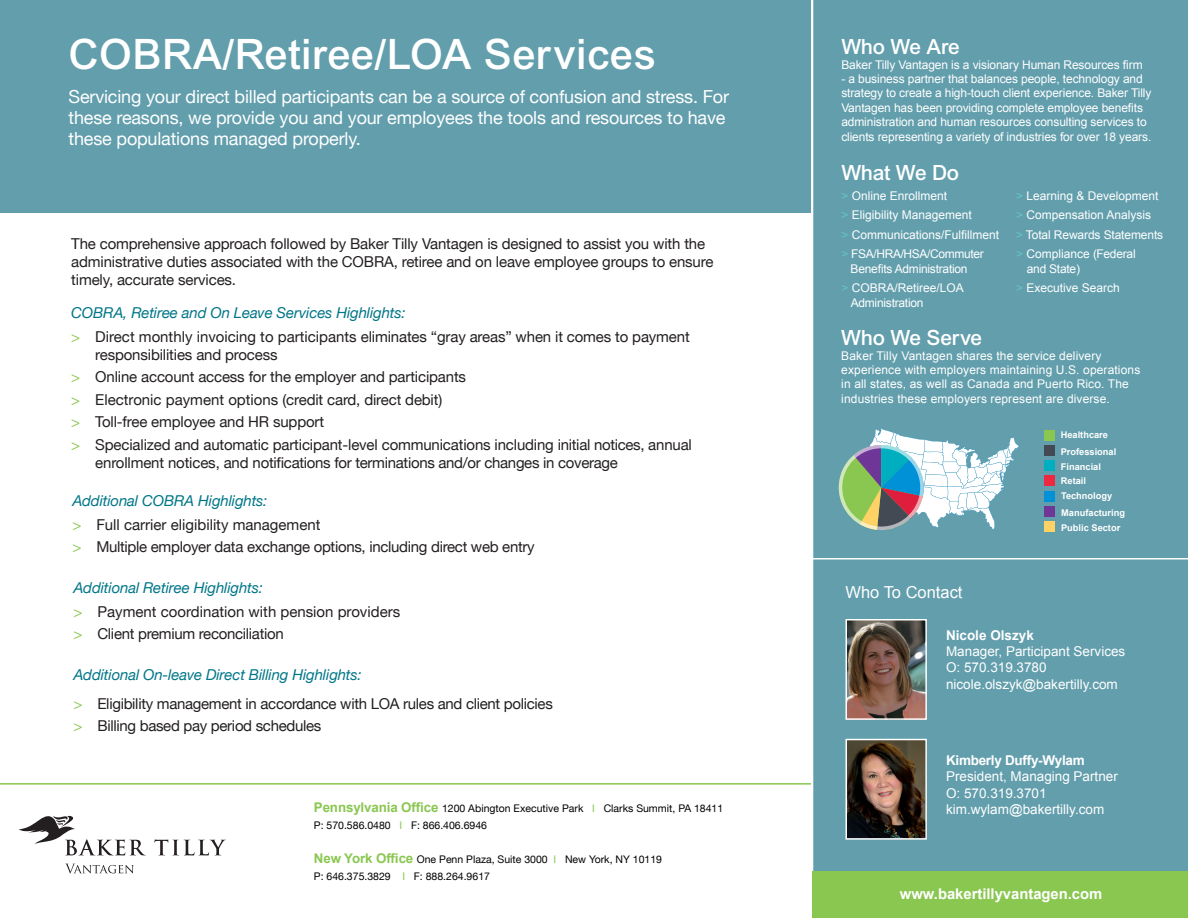
<style>
.page{position:relative;width:1188px;height:918px;background:#fff}
.page>*{position:absolute;margin:0;border:0;box-sizing:border-box;transform-origin:0 0}
.t1{font:500 42px "Arial";letter-spacing:.01em;color:#fff}
.t2{font:500 21px "Arial";letter-spacing:-.01em;color:#fff}
.t3{font:18px/21px "Helvetica Neue LT";letter-spacing:-.01em;color:#fff}
.t4{font:16.5px "Arial";color:#fff}
.t5{font:15px/22.5px "Helvetica Neue LT";letter-spacing:-.01em;color:#231f20}
.t6{font:700 14.85px "Arial";color:#fff}
.t7{font:13.5px/16.2px "Arial";color:#fff}
.t8{font:700 13.5px "Arial";letter-spacing:-.02em;color:#fff}
.t9{font:700 13.5px "Arial";color:#fff}
.t10{font:12px/14.4px "Arial";letter-spacing:-.01em;color:#fff}
.t11{font:12px/14.4px "Arial";letter-spacing:.01em;color:#fff}
.t12{font:10.5px/16.8px "Helvetica Neue LT";color:#000}
.t13{font:700 9.3px/16.5px "Arial";color:#fff}
.s1{font-style:italic;color:#007687}
.s2{color:#8ac751}
.s3{font-family:"Arial";font-weight:700;font-size:13.35px;color:#8ac751}
.s4{color:#63c6c1}
</style>
<div class="page">
<hr style="left:0;top:783px;width:816px;height:2px;background:#8ac751">
<div style="left:0;top:0;width:812px;height:213px;background:#629eac"></div>
<div style="left:811px;top:0;width:377px;height:872px;background:#629eac"></div>
<img style="left:848px;top:742px;width:76px;height:95px">
<div style="left:845px;top:739px;width:82px;height:101px;border:2px solid #fff"></div>
<div style="left:812px;top:872px;width:376px;height:46px;background:#8ac751"></div>
<hr style="left:812px;top:558px;width:376px;height:2px;background:#fff">
<img style="left:848px;top:622px;width:76px;height:95px">
<div style="left:845px;top:619px;width:82px;height:101px;border:2px solid #fff"></div>
<svg style="left:19px;top:816px;width:126px;height:39px"></svg>
<svg style="left:154px;top:839px;width:72px;height:16px"></svg>
<svg style="left:66px;top:864px;width:68px;height:9px"></svg>
<svg style="left:839px;top:445px;width:85px;height:85px"></svg>
<svg style="left:854px;top:428px;width:165px;height:104px"></svg>
<div style="left:839px;top:445px;width:85px;height:85px;border:4px solid #fff;border-radius:50%"></div>
<div style="left:1044px;top:430px;width:10px;height:11px;background:#8ac751"></div>
<div style="left:1044px;top:460px;width:10px;height:11px;background:#00afbf"></div>
<div style="left:1044px;top:491px;width:10px;height:11px;background:#0091d6"></div>
<div style="left:1044px;top:506px;width:11px;height:11px;background:#6e3696"></div>
<div style="left:1044px;top:475px;width:10px;height:11px;background:#ed2840"></div>
<div style="left:1044px;top:445px;width:10px;height:11px;background:#434a54"></div>
<div style="left:1044px;top:522px;width:10px;height:10px;background:#fed265"></div>
<h1 class="t1" style="left:69px;top:29px;width:589px">COBRA/Retiree/LOA Services</h1>
<p class="t3" style="left:69px;top:86px;width:662px">Servicing your direct billed participants can be a source of confusion and stress. For these reasons, we provide you and your employees the tools and resources to have these populations managed properly.</p>
<p class="t5" style="left:71px;top:234px;width:644px;line-height:18px">The comprehensive approach followed by Baker Tilly Vantagen is designed to assist you with the administrative duties associated with the COBRA, retiree and on leave employee groups to ensure timely, accurate services.</p>
<p class="t5" style="left:71px;top:300px;width:620px;line-height:24px"><span class="s1">COBRA, Retiree and On Leave Services Highlights:<br></span><span class="s2">&gt;</span> Direct monthly invoicing to participants eliminates “gray areas” when it comes to payment</p>
<p class="t5" style="left:71px;top:343px;width:622px;text-indent:24px">responsibilities and process<br><span class="s2">&gt;</span> Online account access for the employer and participants<br><span class="s2">&gt;</span> Electronic payment options (credit card, direct debit)<br><span class="s2">&gt;</span> Toll-free employee and HR support<br><span class="s2">&gt;</span> Specialized and automatic participant-level communications including initial notices, annual</p>
<p class="t5" style="left:95px;top:451px;width:524px">enrollment notices, and notifications for terminations and/or changes in coverage</p>
<p class="t5" style="left:72px;top:488px;width:250px;line-height:24px"><span class="s1">Additional COBRA Highlights:<br></span><span class="s2">&gt;</span> Full carrier eligibility management</p>
<p class="t5" style="left:72px;top:536px;width:464px"><span class="s2">&gt;</span> Multiple employer data exchange options, including direct web entry</p>
<p class="t5" style="left:73px;top:575px;width:328px;line-height:24px"><span class="s1">Additional Retiree Highlights:<br></span><span class="s2">&gt;</span> Payment coordination with pension providers</p>
<p class="t5" style="left:73px;top:622px;width:212px"><span class="s2">&gt;</span> Client premium reconciliation</p>
<p class="t5" style="left:73px;top:660px;width:481px;line-height:28.5px"><span class="s1">Additional On-leave Direct Billing Highlights:<br></span><span class="s2">&gt;</span> Eligibility management in accordance with LOA rules and client policies</p>
<p class="t5" style="left:73px;top:714px;width:250px"><span class="s2">&gt;</span> Billing based pay period schedules</p>
<p class="t12" style="left:314px;top:800px;width:411px"><span class="s3">Pennsylvania Office</span> 1200 Abington Executive Park <span class="s2">I</span> Clarks Summit, PA 18411<br>P: 570.586.0480 <span class="s2">I</span> F: 866.406.6946</p>
<p class="t12" style="left:314px;top:851px;width:350px"><span class="s3">New York Office</span> One Penn Plaza, Suite 3000 <span class="s2">I</span> New York, NY 10119<br>P: 646.375.3829 <span class="s2">I</span> F: 888.264.9617</p>
<h2 class="t2" style="left:841px;top:35px;width:120px">Who We Are</h2>
<p class="t10" style="left:841px;top:57px;width:303px">Baker Tilly Vantagen is a visionary Human Resources firm</p>
<p class="t10" style="left:841px;top:72px;width:312px">- a business partner that balances people, technology and strategy to create a high-touch client experience. Baker Tilly Vantagen has been providing complete employee benefits administration and human resources consulting services to clients representing a variety of industries for over 18 years.</p>
<h2 class="t2" style="left:841px;top:160px;width:119px">What We Do</h2>
<p class="t10" style="left:841px;top:189px;width:107px"><span class="s4">&gt;</span> Online Enrollment</p>
<p class="t10" style="left:1016px;top:189px;width:144px"><span class="s4">&gt;</span> Learning &amp; Development</p>
<p class="t10" style="left:841px;top:208px;width:132px"><span class="s4">&gt;</span> Eligibility Management</p>
<p class="t10" style="left:1016px;top:208px;width:137px"><span class="s4">&gt;</span> Compensation Analysis</p>
<p class="t10" style="left:841px;top:228px;width:159px"><span class="s4">&gt;</span> Communications/Fulfillment</p>
<p class="t10" style="left:1016px;top:228px;width:149px"><span class="s4">&gt;</span> Total Rewards Statements</p>
<p class="t10" style="left:841px;top:247px;width:144px;text-align:center"><span class="s4">&gt;</span> FSA/HRA/HSA/Commuter<br>Benefits Administration</p>
<p class="t10" style="left:1027px;top:247px;width:110px;text-indent:-11px"><span class="s4">&gt;</span> Compliance (Federal and State)</p>
<p class="t10" style="left:851px;top:281px;width:115px;text-indent:-9px"><span class="s4">&gt;</span> COBRA/Retiree/LOA<br>Administration</p>
<p class="t10" style="left:1016px;top:281px;width:105px"><span class="s4">&gt;</span> Executive Search</p>
<h2 class="t2" style="left:841px;top:325px;width:142px">Who We Serve</h2>
<p class="t11" style="left:841px;top:348px;width:301px">Baker Tilly Vantagen shares the service delivery experience with employers maintaining U.S. operations in all states, as well as Canada and Puerto Rico. The industries these employers represent are diverse.</p>
<p class="t13" style="left:1061px;top:427px;width:49px">Healthcare</p>
<p class="t13" style="left:1061px;top:458px;width:42px">Financial</p>
<p class="t13" style="left:1061px;top:488px;width:66px">Technology<br>Manufacturing</p>
<p class="t13" style="left:1061px;top:444px;width:57px">Professional</p>
<p class="t13" style="left:1061px;top:473px;width:27px">Retail</p>
<p class="t4" style="left:845px;top:581px;width:119px">Who To Contact</p>
<p class="t13" style="left:1061px;top:520px;width:61px">Public Sector</p>
<p class="t9" style="left:946px;top:626px;width:89px">Nicole Olszyk</p>
<p class="t7" style="left:946px;top:644px;width:181px">Manager, Participant Services<br>O: 570.319.3780 nicole.olszyk@bakertilly.com</p>
<p class="t8" style="left:946px;top:751px;width:140px">Kimberly Duffy-Wylam</p>
<p class="t7" style="left:946px;top:769px;width:173px">President, Managing Partner<br>O: 570.319.3701 kim.wylam@bakertilly.com</p>
<p class="t6" style="left:900px;top:884px;width:204px">www.bakertillyvantagen.com</p>
</div>
